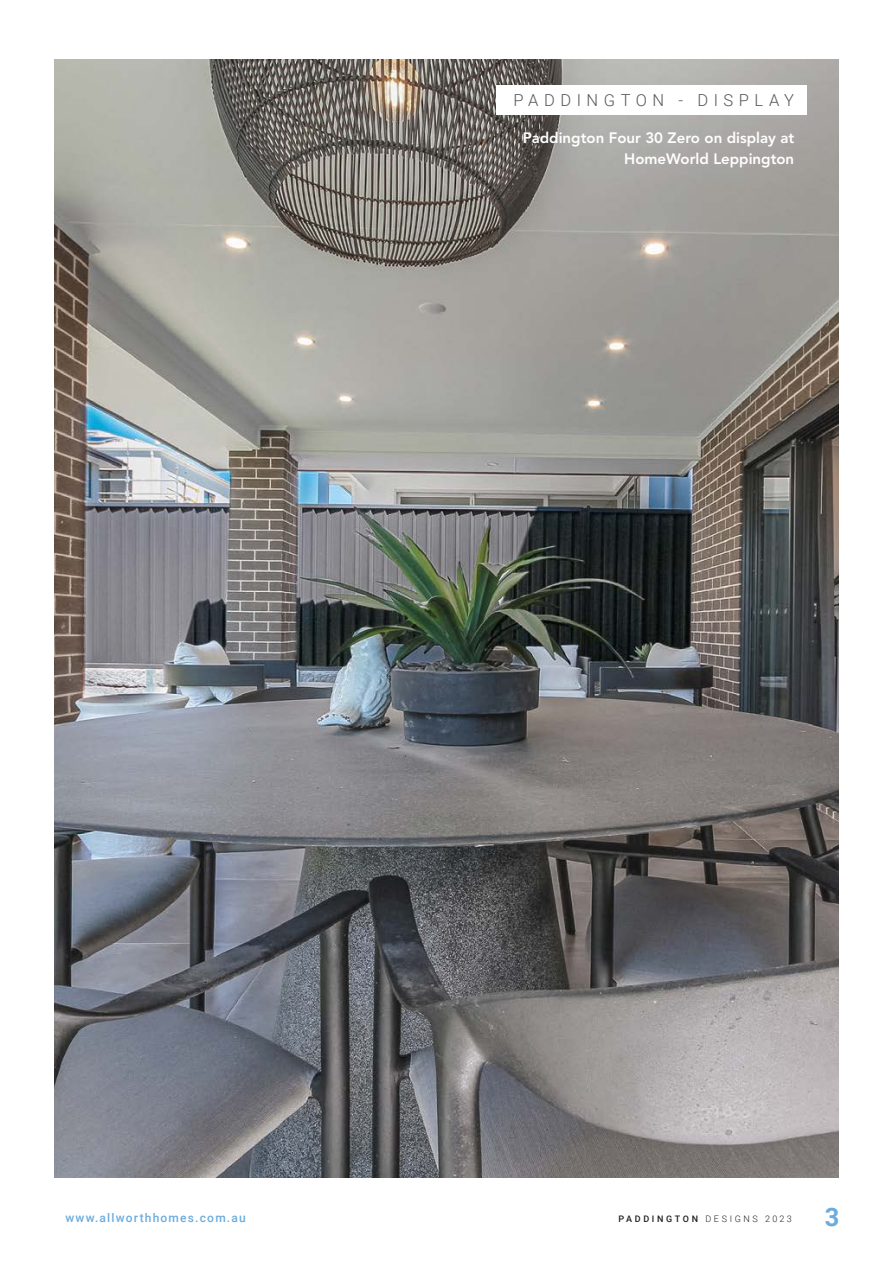
<style>
.page{position:relative;width:893px;height:1263px;background:#fff}
.page>*{position:absolute;margin:0;border:0;box-sizing:border-box;transform-origin:0 0}
.t1{font:700 25.5px "Roboto";color:#6cacdd}
.t2{font:300 16.5px "Roboto";letter-spacing:.335em;color:#57585a}
.t3{font:800 15px/21px "Avenir LT Std";color:#fff;text-align:right}
.t4{font:500 12px "Roboto";letter-spacing:.1em;color:#6cacdd}
.t5{font:300 9px "Roboto";letter-spacing:.295em;color:#231f20}
.s1{font-weight:500}
</style>
<div class="page">
<img style="left:54px;top:60px;width:785px;height:1118px">
<div style="left:497px;top:85px;width:310px;height:30px;background:#fff"></div>
<p class="t2" style="left:514px;top:89px;width:282px">PADDINGTON - DISPLAY</p>
<p class="t3" style="left:523px;top:127px;width:273px">Paddington Four 30 Zero on display at<br>HomeWorld Leppington</p>
<p class="t4" style="left:65px;top:1209px;width:182px">www.allworthhomes.com.au</p>
<p class="t5" style="left:619px;top:1212px;width:175px"><span class="s1">PADDINGTON</span> DESIGNS 2023</p>
<h1 class="t1" style="left:825px;top:1199px;width:16px">3</h1>
</div>
